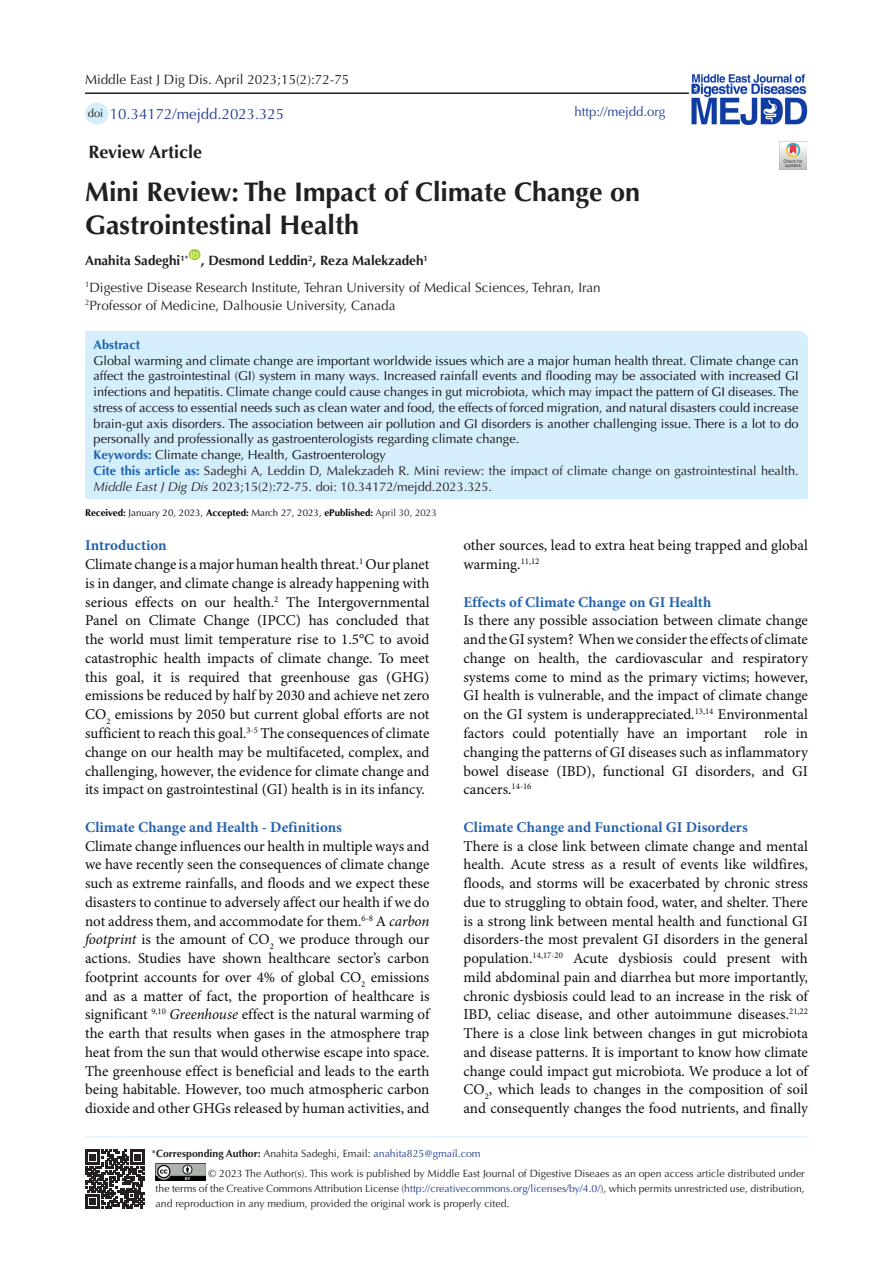
<style>
.page{position:relative;width:893px;height:1263px;background:#fff}
.page>*{position:absolute;margin:0;border:0;box-sizing:border-box;transform-origin:0 0}
.t1{font:700 27px/33px "Optima LT Std";color:#231f20}
.t2{font:700 18px "Optima LT Std";color:#231f20}
.t3{font:15px/18.8px "Minion Pro";color:#0d0d0d;text-align:justify}
.heading_1{font:700 15px "Minion Pro";color:#2363af}
.t4{font:15px "Optima LT Std";color:#25408f}
.t5{font:700 15px "Minion Pro";letter-spacing:-.005em;color:#2261ae}
.t6{font:13.5px "Optima LT Std";color:#231f20}
.t7{font:700 13.5px "Optima LT Std";color:#231f20}
.t8{font:13.2px "Optima LT Std";color:#25408f}
.t9{font:12.75px/15.8px "Optima LT Std";color:#0d0d0d;text-align:justify}
.t10{font:12.75px/15.8px "Optima LT Std";color:#231f20}
.t11{font:700 12.75px "Optima LT Std";color:#1960b1}
.t12{font:11.25px "Optima LT Std";color:#231f20}
.t13{font:10.5px/15px "Optima LT Std";color:#231f20;text-align:justify}
.t14{font:700 9.75px "Optima LT Std";color:#040503}
.t15{font:7.8px "Arial";color:#fff}
.s1{font-weight:700;color:#2261ae}
.s2{font-weight:700;color:#1960b1}
.s3{font-style:italic}
.s4{font-weight:400}
.s5{font-weight:400;color:#231f20}
.s6{font-weight:700}
.s7{color:#25408f}
</style>
<div class="page">
<hr style="left:85px;top:1136px;width:723px;height:1px;background:#d4effc">
<div style="left:189px;top:249px;width:11px;height:11px;background:#a6ce39;border-radius:50%"></div>
<div style="left:85px;top:331px;width:723px;height:168px;background:#d4effb"></div>
<img style="left:156px;top:1164px;width:49px;height:17px">
<div style="left:85px;top:103px;width:23px;height:22px;background:#d4effb;border-radius:50%"></div>
<div style="left:88px;top:108px;width:19px;height:11px;background:#d4effb"></div>
<hr style="left:85px;top:92px;width:604px;height:2px;background:#231f20">
<img style="left:779px;top:141px;width:28px;height:28px">
<svg style="left:86px;top:1150px;width:58px;height:58px"></svg>
<img style="left:691px;top:74px;width:117px;height:51px">
<p class="t6" style="left:85px;top:72px;width:266px">Middle East J Dig Dis. April 2023;15(2):72-75</p>
<p class="t12" style="left:88px;top:106px;width:17px">doi</p>
<p class="t4" style="left:110px;top:105px;width:176px">10.34172/mejdd.2023.325</p>
<p class="t8" style="left:574px;top:104px;width:92px">http://mejdd.org</p>
<p class="t2" style="left:89px;top:141px;width:115px">Review Article</p>
<p class="t1" style="left:85px;top:176px;width:557px">Mini Review: The Impact of Climate Change on<br>Gastrointestinal Health</p>
<p class="t7" style="left:85px;top:253px;width:105px">Anahita Sadeghi<sup>1*</sup></p>
<p class="t15" style="left:191px;top:250px;width:9px">ID</p>
<p class="t7" style="left:201px;top:253px;width:229px">, Desmond Leddin<sup>2</sup>, Reza Malekzadeh<sup>1</sup></p>
<p class="t6" style="left:85px;top:279px;width:517px"><sup>1</sup>Digestive Disease Research Institute, Tehran University of Medical Sciences, Tehran, Iran</p>
<p class="t6" style="left:85px;top:297px;width:312px"><sup>2</sup>Professor of Medicine, Dalhousie University, Canada</p>
<p class="t11" style="left:94px;top:337px;width:48px">Abstract</p>
<p class="t9" style="left:94px;top:353px;width:707px">Global warming and climate change are important worldwide issues which are a major human health threat. Climate change can affect the gastrointestinal (GI) system in many ways. Increased rainfall events and flooding may be associated with increased GI infections and hepatitis. Climate change could cause changes in gut microbiota, which may impact the pattern of GI diseases. The stress of access to essential needs such as clean water and food, the effects of forced migration, and natural disasters could increase brain-gut axis disorders. The association between air pollution and GI disorders is another challenging issue. There is a lot to do personally and professionally as gastroenterologists regarding climate change.</p>
<p class="t9" style="left:94px;top:447px;width:294px"><span class="s1">Keywords:</span> Climate change, Health, Gastroenterology</p>
<p class="t10" style="left:94px;top:463px;width:707px"><span class="s2">Cite this article as:</span> Sadeghi A, Leddin D, Malekzadeh R. Mini review: the impact of climate change on gastrointestinal health.<br><span class="s3">Middle East J Dig Dis</span> 2023;15(2):72-75. doi: 10.34172/mejdd.2023.325.</p>
<p class="t14" style="left:85px;top:507px;width:353px">Received: <span class="s4">January 20, 2023,</span> Accepted: <span class="s4">March 27, 2023,</span> ePublished: <span class="s5">April 30, 2023</span></p>
<p class="t5" style="left:85px;top:535px;width:83px">Introduction</p>
<p class="t3" style="left:85px;top:556px;width:346px">Climate change is a major human health threat.<sup>1</sup> Our planet is in danger, and climate change is already happening with serious effects on our health.<sup>2</sup> The Intergovernmental Panel on Climate Change (IPCC) has concluded that the world must limit temperature rise to 1.5°C to avoid catastrophic health impacts of climate change. To meet this goal, it is required that greenhouse gas (GHG) emissions be reduced by half by 2030 and achieve net zero CO<sub>2</sub> emissions by 2050 but current global efforts are not sufficient to reach this goal.<sup>3-5</sup> The consequences of climate change on our health may be multifaceted, complex, and challenging, however, the evidence for climate change and its impact on gastrointestinal (GI) health is in its infancy.</p>
<p class="heading_1" style="left:85px;top:816px;width:258px">Climate Change and Health - Definitions</p>
<p class="t3" style="left:85px;top:837px;width:346px">Climate change influences our health in multiple ways and we have recently seen the consequences of climate change such as extreme rainfalls, and floods and we expect these disasters to continue to adversely affect our health if we do not address them, and accommodate for them.<sup>6-8</sup> A <span class="s3">carbon footprint</span> is the amount of CO<sub>2</sub> we produce through our actions. Studies have shown healthcare sector’s carbon footprint accounts for over 4% of global CO<sub>2</sub> emissions and as a matter of fact, the proportion of healthcare is significant <sup>9,10</sup> <span class="s3">Greenhouse</span> effect is the natural warming of the earth that results when gases in the atmosphere trap heat from the sun that would otherwise escape into space.<br>The greenhouse effect is beneficial and leads to the earth being habitable. However, too much atmospheric carbon dioxide and other GHGs released by human activities, and</p>
<p class="t3" style="left:463px;top:537px;width:346px">other sources, lead to extra heat being trapped and global warming.<sup>11,12</sup></p>
<p class="heading_1" style="left:463px;top:591px;width:249px">Effects of Climate Change on GI Health</p>
<p class="t3" style="left:463px;top:612px;width:346px">Is there any possible association between climate change and the GI system? When we consider the effects of climate change on health, the cardiovascular and respiratory systems come to mind as the primary victims; however, GI health is vulnerable, and the impact of climate change on the GI system is underappreciated.<sup>13,14</sup> Environmental factors could potentially have an important role in changing the patterns of GI diseases such as inflammatory bowel disease (IBD), functional GI disorders, and GI cancers.<sup>14-16</sup></p>
<p class="heading_1" style="left:463px;top:816px;width:286px">Climate Change and Functional GI Disorders</p>
<p class="t3" style="left:463px;top:837px;width:346px">There is a close link between climate change and mental health. Acute stress as a result of events like wildfires, floods, and storms will be exacerbated by chronic stress due to struggling to obtain food, water, and shelter. There is a strong link between mental health and functional GI disorders-the most prevalent GI disorders in the general population.<sup>14,17-20</sup> Acute dysbiosis could present with mild abdominal pain and diarrhea but more importantly, chronic dysbiosis could lead to an increase in the risk of IBD, celiac disease, and other autoimmune diseases.<sup>21,22<br></sup>There is a close link between changes in gut microbiota and disease patterns. It is important to know how climate change could impact gut microbiota. We produce a lot of CO<sub>2</sub>, which leads to changes in the composition of soil and consequently changes the food nutrients, and finally</p>
<p class="t13" style="left:151px;top:1146px;width:331px">*<span class="s6">Corresponding Author:</span> Anahita Sadeghi, Email: <span class="s7">anahita825@gmail.com</span></p>
<p class="t13" style="left:156px;top:1166px;width:651px;text-indent:53px">© 2023 The Author(s). This work is published by Middle East Journal of Digestive Diseaes as an open access article distributed under the terms of the Creative Commons Attribution License (<span class="s7">http://creativecommons.org/licenses/by/4.0/</span>), which permits unrestricted use, distribution, and reproduction in any medium, provided the original work is properly cited.</p>
</div>
